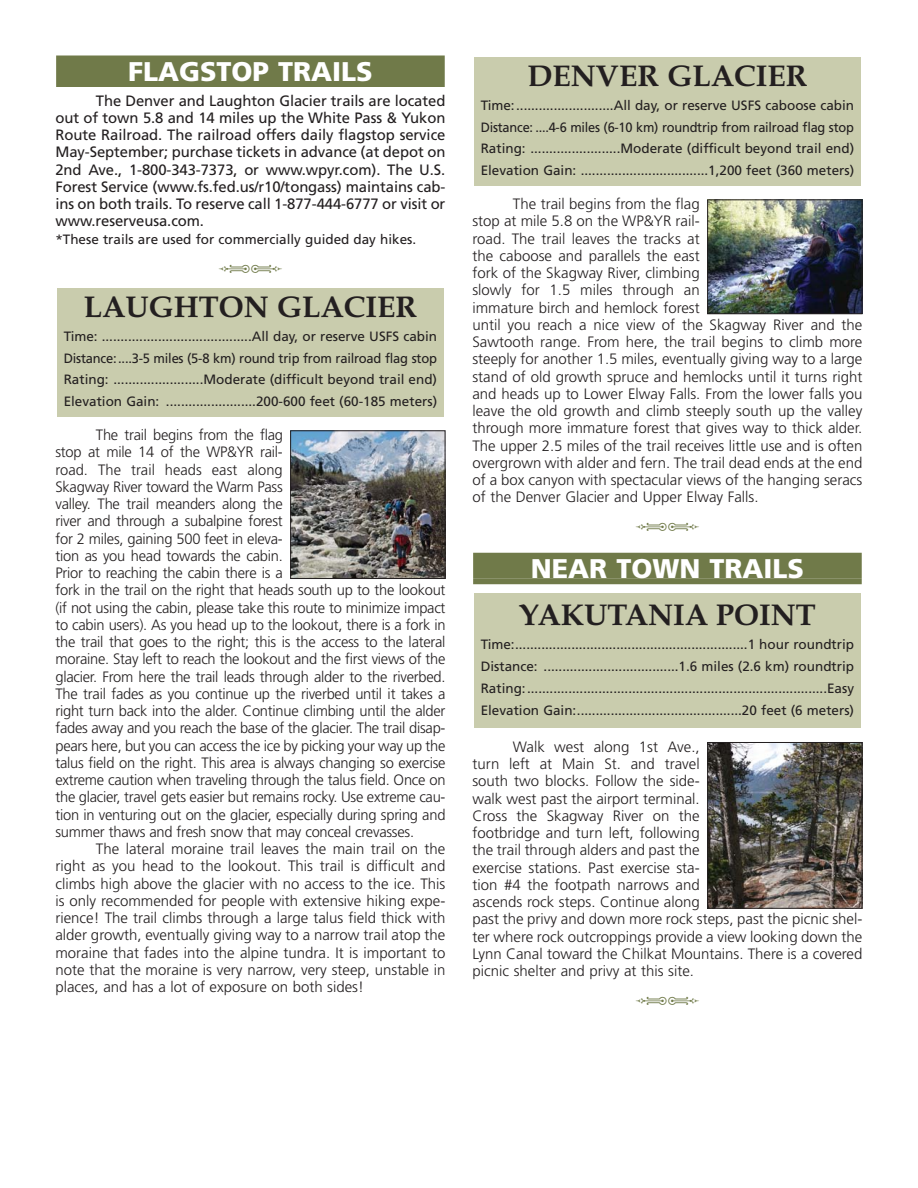
<style>
.page{position:relative;width:918px;height:1188px;background:#fff}
.page>*{position:absolute;margin:0;border:0;box-sizing:border-box;transform-origin:0 0}
.t1{font:700 30px "Book Antiqua";color:#231f20}
.t2{font:900 27px "Frutiger";color:#fff}
.t3{font:300 15px/17.2px "Frutiger";color:#231f20}
.t4{font:15px/17.2px "Frutiger";letter-spacing:-.005em;color:#231f20;text-align:justify}
.t5{font:13.5px/21.8px "Frutiger";color:#231f20;text-align:justify}
</style>
<div class="page">
<div style="left:56px;top:56px;width:389px;height:25px;background:#707a49"></div>
<div style="left:56px;top:81px;width:389px;height:6px;background:#707a49"></div>
<div style="left:473px;top:553px;width:389px;height:25px;background:#707a49"></div>
<div style="left:473px;top:578px;width:389px;height:6px;background:#707a49"></div>
<img style="left:709px;top:744px;width:151px;height:163px">
<div style="left:707px;top:742px;width:155px;height:167px;border:1px solid #231f20"></div>
<div style="left:474px;top:593px;width:387px;height:135px;background:#c9ccad"></div>
<img style="left:709px;top:201px;width:151px;height:111px">
<div style="left:707px;top:199px;width:155px;height:115px;border:1px solid #231f20"></div>
<div style="left:474px;top:57px;width:387px;height:128px;background:#c9ccad"></div>
<img style="left:292px;top:432px;width:151px;height:145px">
<div style="left:290px;top:430px;width:155px;height:149px;border:1px solid #231f20"></div>
<div style="left:57px;top:288px;width:387px;height:128px;background:#c9ccad"></div>
<h2 class="t2" style="left:128px;top:61px;width:246px">FLAGSTOP TRAILS</h2>
<p class="t4" style="left:55px;top:93px;width:392px;text-indent:41px">The Denver and Laughton Glacier trails are located out of town 5.8 and 14 miles up the White Pass &amp; Yukon Route Railroad. The railroad offers daily flagstop service May-September; purchase tickets in advance (at depot on 2nd Ave., 1-800-343-7373, or www.wpyr.com). The U.S.<br>Forest Service (www.fs.fed.us/r10/tongass) maintains cab&shy;ins on both trails. To reserve call 1-877-444-6777 or visit or www.reserveusa.com.</p>
<p class="t5" style="left:55px;top:229px;width:362px">*These trails are used for commercially guided day hikes.</p>
<h1 class="t1" style="left:84px;top:295px;width:335px">LAUGHTON GLACIER</h1>
<p class="t5" style="left:64px;top:326px;width:375px">Time: ........................................All day, or reserve USFS cabin Distance:....3-5 miles (5-8 km) round trip from railroad flag stop Rating: ........................Moderate (difficult beyond trail end)<br>Elevation Gain: ........................200-600 feet (60-185 meters)</p>
<p class="t3" style="left:55px;top:427px;width:392px;text-indent:40px">The trail begins from the flag<br>stop at mile 14 of the WP&amp;YR rail-<br>road. The trail heads east along<br>Skagway River toward the Warm Pass<br>valley. The trail meanders along the<br>river and through a subalpine forest<br>for 2 miles, gaining 500 feet in eleva-<br>tion as you head towards the cabin.<br>Prior to reaching the cabin there is a<br>fork in the trail on the right that heads south up to the lookout (if not using the cabin, please take this route to minimize impact to cabin users). As you head up to the lookout, there is a fork in the trail that goes to the right; this is the access to the lateral moraine. Stay left to reach the lookout and the first views of the glacier. From here the trail leads through alder to the riverbed.<br>The trail fades as you continue up the riverbed until it takes a right turn back into the alder. Continue climbing until the alder fades away and you reach the base of the glacier. The trail disap&shy;pears here, but you can access the ice by picking your way up the talus field on the right. This area is always changing so exercise extreme caution when traveling through the talus field. Once on the glacier, travel gets easier but remains rocky. Use extreme cau&shy;tion in venturing out on the glacier, especially during spring and summer thaws and fresh snow that may conceal crevasses.</p>
<p class="t3" style="left:55px;top:841px;width:392px;text-align:justify;text-indent:40px">The lateral moraine trail leaves the main trail on the right as you head to the lookout. This trail is difficult and climbs high above the glacier with no access to the ice. This is only recommended for people with extensive hiking expe&shy;rience! The trail climbs through a large talus field thick with alder growth, eventually giving way to a narrow trail atop the moraine that fades into the alpine tundra. It is important to note that the moraine is very narrow, very steep, unstable in places, and has a lot of exposure on both sides!</p>
<h1 class="t1" style="left:528px;top:64px;width:281px">DENVER GLACIER</h1>
<p class="t5" style="left:481px;top:95px;width:375px">Time:..........................All day, or reserve USFS caboose cabin Distance: ....4-6 miles (6-10 km) roundtrip from railroad flag stop Rating: ........................Moderate (difficult beyond trail end)<br>Elevation Gain: ..................................1,200 feet (360 meters)</p>
<p class="t3" style="left:472px;top:197px;width:392px;text-indent:40px">The trail begins from the flag<br>stop at mile 5.8 on the WP&amp;YR rail-<br>road. The trail leaves the tracks at<br>the caboose and parallels the east<br>fork of the Skagway River, climbing<br>slowly for 1.5 miles through an<br>immature birch and hemlock forest<br>until you reach a nice view of the Skagway River and the Sawtooth range. From here, the trail begins to climb more steeply for another 1.5 miles, eventually giving way to a large stand of old growth spruce and hemlocks until it turns right and heads up to Lower Elway Falls. From the lower falls you leave the old growth and climb steeply south up the valley through more immature forest that gives way to thick alder.<br>The upper 2.5 miles of the trail receives little use and is often overgrown with alder and fern. The trail dead ends at the end of a box canyon with spectacular views of the hanging seracs of the Denver Glacier and Upper Elway Falls.</p>
<h2 class="t2" style="left:531px;top:558px;width:275px">NEAR TOWN TRAILS</h2>
<h1 class="t1" style="left:519px;top:603px;width:298px">YAKUTANIA POINT</h1>
<p class="t5" style="left:481px;top:635px;width:375px">Time:..............................................................1 hour roundtrip Distance: ....................................1.6 miles (2.6 km) roundtrip Rating:................................................................................Easy Elevation Gain:............................................20 feet (6 meters)</p>
<p class="t3" style="left:472px;top:739px;width:392px;text-indent:40px">Walk west along 1st Ave.,<br>turn left at Main St. and travel<br>south two blocks. Follow the side-<br>walk west past the airport terminal.<br>Cross the Skagway River on the<br>footbridge and turn left, following<br>the trail through alders and past the<br>exercise stations. Past exercise sta-<br>tion #4 the footpath narrows and<br>ascends rock steps. Continue along<br>past the privy and down more rock steps, past the picnic shel&shy;ter where rock outcroppings provide a view looking down the Lynn Canal toward the Chilkat Mountains. There is a covered picnic shelter and privy at this site.</p>
</div>
